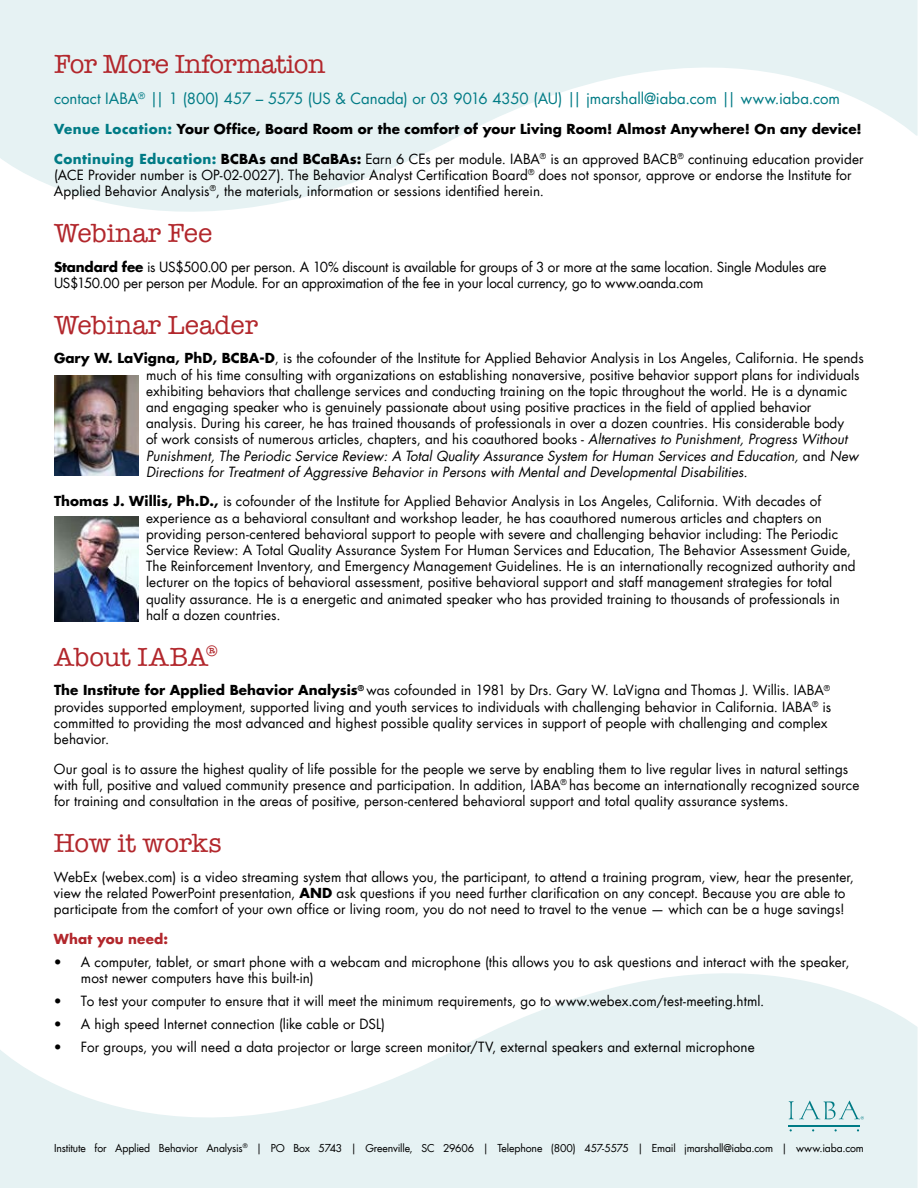
<style>
.page{position:relative;width:918px;height:1188px;background:#fff}
.page>*{position:absolute;margin:0;border:0;box-sizing:border-box;transform-origin:0 0}
.t1{font:27px "American Typewriter";letter-spacing:-.01em;color:#b2272c}
.t2{font:15px "Futura";letter-spacing:-.005em;color:#007b85}
.t3{font:13.5px/16.2px "Futura";color:#000}
.t4{font:700 13.5px/29.7px "Futura";letter-spacing:.005em;color:#000}
.t5{font:700 13.5px "Futura";letter-spacing:.01em;color:#b2272c}
.t6{font:10.5px "Futura";letter-spacing:-.015em;color:#000}
.s1{color:#007b85}
.s2{font-weight:400}
.s3{font-weight:700}
.s4{font-style:italic}
</style>
<div class="page">
<svg style="left:0;top:973px;width:918px;height:215px;fill:#e6f2f3"></svg>
<svg style="left:0;top:0;width:918px;height:212px;fill:#e6f2f3"></svg>
<hr style="left:789px;top:1125px;width:71px;height:2px;background:#007b85">
<svg style="left:789px;top:1101px;width:75px;height:19px"></svg>
<img style="left:54px;top:517px;width:85px;height:104px">
<img style="left:54px;top:375px;width:85px;height:100px">
<h1 class="t1" style="left:54px;top:43px;width:273px">For More Information</h1>
<p class="t2" style="left:54px;top:89px;width:788px">contact IABA<sup>®</sup> || 1 (800) 457 – 5575 (US &amp; Canada) or 03 9016 4350 (AU) || jmarshall@iaba.com || www.iaba.com</p>
<p class="t4" style="left:54px;top:114px;width:811px"><span class="s1">Venue Location:</span> Your Office, Board Room or the comfort of your Living Room! Almost Anywhere! On any device!<br><span class="s1">Continuing Education:</span> BCBAs and BCaBAs: <span class="s2">Earn 6 CEs per module. IABA</span><sup>®</sup> <span class="s2">is an approved BACB</span><sup>®</sup> <span class="s2">continuing education provider</span></p>
<p class="t3" style="left:54px;top:167px;width:799px">(ACE Provider number is OP-02-0027). The Behavior Analyst Certification Board<sup>®</sup> does not sponsor, approve or endorse the Institute for<br>Applied Behavior Analysis<sup>®</sup>, the materials, information or sessions identified herein.</p>
<h1 class="t1" style="left:54px;top:212px;width:160px">Webinar Fee</h1>
<p class="t3" style="left:54px;top:259px;width:774px"><span class="s3">Standard fee</span> is US$500.00 per person. A 10% discount is available for groups of 3 or more at the same location. Single Modules are<br>US$150.00 per person per Module. For an approximation of the fee in your local currency, go to www.oanda.com</p>
<h1 class="t1" style="left:54px;top:304px;width:206px">Webinar Leader</h1>
<p class="t3" style="left:146px;top:350px;width:719px;text-indent:-92px"><span class="s3">Gary W. LaVigna, PhD, BCBA-D</span>, is the cofounder of the Institute for Applied Behavior Analysis in Los Angeles, California. He spends much of his time consulting with organizations on establishing nonaversive, positive behavior support plans for individuals exhibiting behaviors that challenge services and conducting training on the topic throughout the world. He is a dynamic and engaging speaker who is genuinely passionate about using positive practices in the field of applied behavior analysis. During his career, he has trained thousands of professionals in over a dozen countries. His considerable body<br>of work consists of numerous articles, chapters, and his coauthored books - <span class="s4">Alternatives to Punishment, Progress Without Punishment, The Periodic Service Review: A Total Quality Assurance System for Human Services and Education,</span> and <span class="s4">New Directions for Treatment of Aggressive Behavior in Persons with Mental and Developmental Disabilities.</span></p>
<p class="t3" style="left:146px;top:494px;width:711px;text-indent:-92px"><span class="s3">Thomas J. Willis, Ph.D.,</span> is cofounder of the Institute for Applied Behavior Analysis in Los Angeles, California. With decades of experience as a behavioral consultant and workshop leader, he has coauthored numerous articles and chapters on providing person-centered behavioral support to people with severe and challenging behavior including: The Periodic Service Review: A Total Quality Assurance System For Human Services and Education, The Behavior Assessment Guide, The Reinforcement Inventory, and Emergency Management Guidelines. He is an internationally recognized authority and lecturer on the topics of behavioral assessment, positive behavioral support and staff management strategies for total quality assurance. He is a energetic and animated speaker who has provided training to thousands of professionals in half a dozen countries.</p>
<h1 class="t1" style="left:54px;top:636px;width:166px">About IABA®</h1>
<p class="t3" style="left:54px;top:683px;width:779px"><span class="s3">The Institute for Applied Behavior Analysis</span><sup>®</sup> was cofounded in 1981 by Drs. Gary W. LaVigna and Thomas J. Willis. IABA<sup>® </sup>provides supported employment, supported living and youth services to individuals with challenging behavior in California. IABA<sup>®</sup> is committed to providing the most advanced and highest possible quality services in support of people with challenging and complex behavior.</p>
<p class="t3" style="left:54px;top:761px;width:807px">Our goal is to assure the highest quality of life possible for the people we serve by enabling them to live regular lives in natural settings with full, positive and valued community presence and participation. In addition, IABA<sup>®</sup> has become an internationally recognized source for training and consultation in the areas of positive, person-centered behavioral support and total quality assurance systems.</p>
<h1 class="t1" style="left:54px;top:822px;width:169px">How it works</h1>
<p class="t3" style="left:54px;top:869px;width:802px">WebEx (webex.com) is a video streaming system that allows you, the participant, to attend a training program, view, hear the presenter, view the related PowerPoint presentation, <span class="s3">AND</span> ask questions if you need further clarification on any concept. Because you are able to participate from the comfort of your own office or living room, you do not need to travel to the venue — which can be a huge savings!</p>
<p class="t5" style="left:54px;top:930px;width:115px">What you need:</p>
<p class="t3" style="left:81px;top:954px;width:770px;text-indent:-27px">• A computer, tablet, or smart phone with a webcam and microphone (this allows you to ask questions and interact with the speaker, most newer computers have this built-in)</p>
<p class="t3" style="left:54px;top:993px;width:712px">• To test your computer to ensure that it will meet the minimum requirements, go to www.webex.com/test-meeting.html.</p>
<p class="t3" style="left:54px;top:1016px;width:333px">• A high speed Internet connection (like cable or DSL)</p>
<p class="t3" style="left:54px;top:1039px;width:702px">• For groups, you will need a data projector or large screen monitor/TV, external speakers and external microphone</p>
<p class="t6" style="left:54px;top:1141px;width:812px">Institute for Applied Behavior Analysis<sup>®</sup> | PO Box 5743 | Greenville, SC 29606 | Telephone (800) 457-5575 | Email jmarshall@iaba.com | www.iaba.com</p>
</div>
